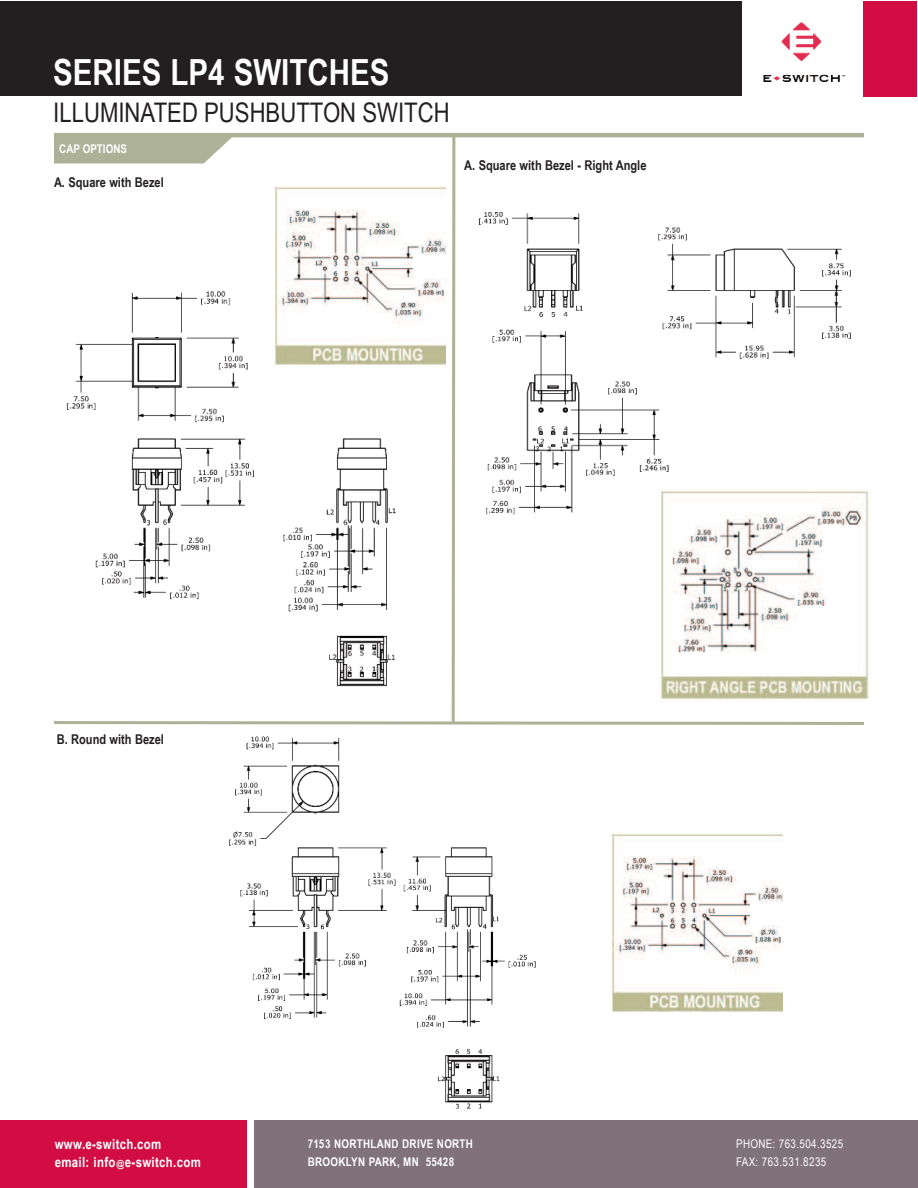
<style>
.page{position:relative;width:918px;height:1188px;background:#fff}
.page>*{position:absolute;margin:0;border:0;box-sizing:border-box;transform-origin:0 0}
.t1{font:700 36px "Arial Narrow";color:#fff}
.t2{font:27px "Arial Narrow";color:#231f20}
.t3{font:700 13.95px/18px "Arial Narrow";letter-spacing:.025em;color:#fff}
.t4{font:700 13.5px "Arial Narrow";color:#231f20}
.t5{font:700 12px/18px "Arial Narrow";letter-spacing:.025em;color:#fff}
.t6{font:12px/18px "Arial Narrow";letter-spacing:.03em;color:#fff}
.t7{font:700 12px "Arial Narrow";color:#fff}
.s1{font-size:9.75px}
</style>
<div class="page">
<div style="left:0;top:1px;width:742px;height:95px;background:#231f20"></div>
<div style="left:863px;top:1px;width:54px;height:96px;background:#d20d44"></div>
<img style="left:763px;top:22px;width:83px;height:60px">
<div style="left:1px;top:1121px;width:246px;height:67px;background:#d20d44"></div>
<div style="left:254px;top:1121px;width:664px;height:67px;background:#80717a"></div>
<svg style="left:54px;top:133px;width:810px;height:592px"></svg>
<img style="left:229px;top:736px;width:307px;height:374px">
<img style="left:54px;top:286px;width:351px;height:412px">
<img style="left:612px;top:833px;width:171px;height:178px">
<img style="left:274px;top:187px;width:172px;height:177px">
<img style="left:458px;top:195px;width:406px;height:329px">
<img style="left:661px;top:491px;width:208px;height:210px">
<h1 class="t1" style="left:53px;top:51px;width:338px">SERIES LP4 SWITCHES</h1>
<h2 class="t2" style="left:53px;top:96px;width:398px">ILLUMINATED PUSHBUTTON SWITCH</h2>
<p class="t7" style="left:59px;top:141px;width:69px">CAP OPTIONS</p>
<p class="t4" style="left:54px;top:174px;width:111px">A. Square with Bezel</p>
<p class="t4" style="left:464px;top:157px;width:184px">A. Square with Bezel - Right Angle</p>
<p class="t4" style="left:57px;top:731px;width:109px">B. Round with Bezel</p>
<p class="t3" style="left:55px;top:1134px;width:148px">www.e-switch.com<br>email: info<span class="s1">@</span>e-switch.com</p>
<p class="t6" style="left:736px;top:1135px;width:109px">PHONE: 763.504.3525<br>FAX: 763.531.8235</p>
<p class="t5" style="left:308px;top:1135px;width:167px">7153 NORTHLAND DRIVE NORTH<br>BROOKLYN PARK, MN 55428</p>
</div>
